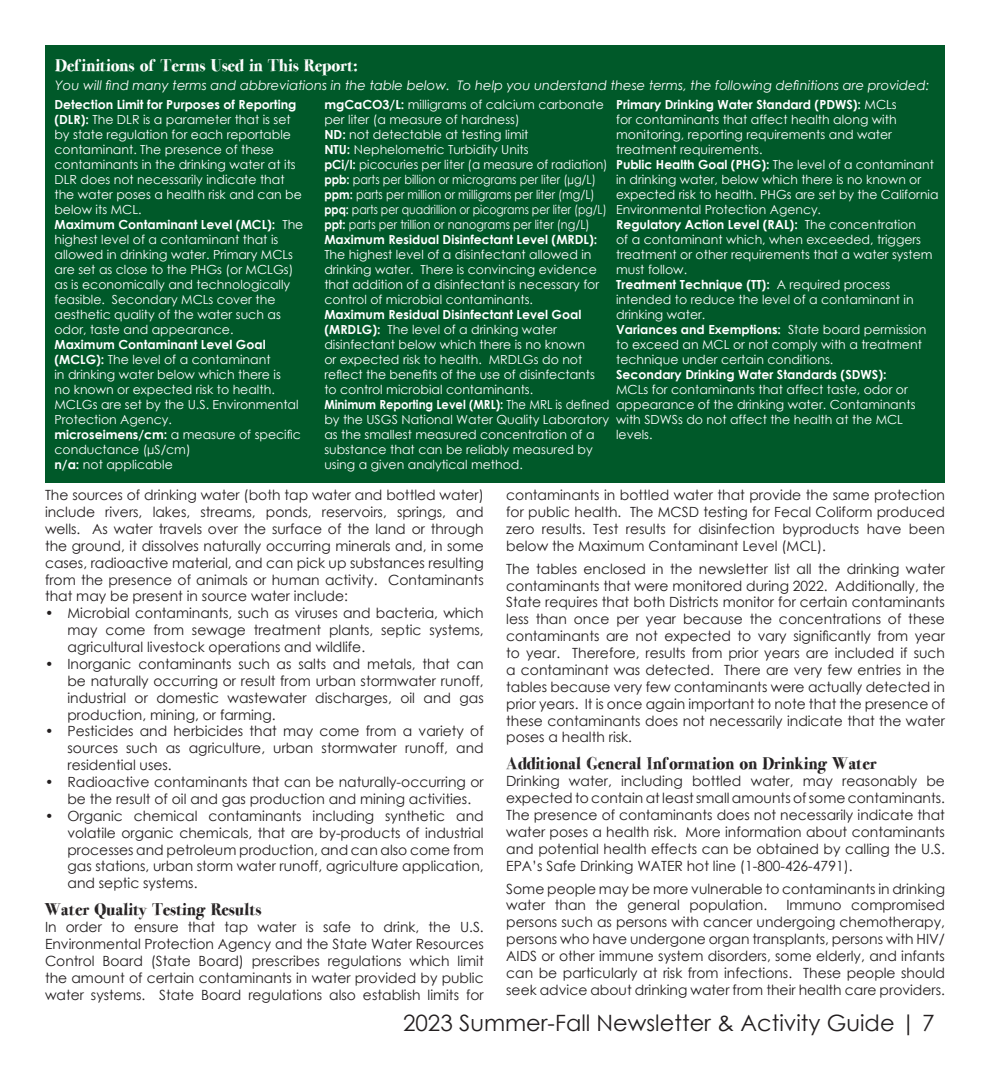
<style>
.page{position:relative;width:990px;height:1080px;background:#fff}
.page>*{position:absolute;margin:0;border:0;box-sizing:border-box;transform-origin:0 0}
.t1{font:22.5px "Century Gothic";color:#231f20}
.t2{font:17.5px "Moms Diner";color:#231f20}
.t3{font:17.5px "Moms Diner";color:#fff}
.t4{font:14px/16.9px "Century Gothic";color:#231f20;text-align:justify}
.t5{font:italic 13.12px "Century Gothic";color:#fff}
.t6{font:12.5px/15px "Century Gothic";color:#fff}
.t7{font:700 12.5px "Century Gothic";color:#fff}
.s1{font-weight:700}
</style>
<div class="page">
<div style="left:45px;top:45px;width:900px;height:438px;background:#005929"></div>
<p class="t3" style="left:55px;top:58px;width:303px">Definitions of Terms Used in This Report:</p>
<p class="t5" style="left:55px;top:76px;width:876px">You will find many terms and abbreviations in the table below. To help you understand these terms, the following definitions are provided:</p>
<p class="t6" style="left:54px;top:97px;width:249px"><span class="s1">Detection Limit for Purposes of Reporting (DLR):</span> The DLR is a parameter that is set by state regulation for each reportable contaminant. The presence of these contaminants in the drinking water at its DLR does not necessarily indicate that the water poses a health risk and can be below its MCL.</p>
<p class="t6" style="left:54px;top:217px;width:250px"><span class="s1">Maximum Contaminant Level (MCL):</span> The highest level of a contaminant that is allowed in drinking water. Primary MCLs are set as close to the PHGs (or MCLGs) as is economically and technologically feasible. Secondary MCLs cover the aesthetic quality of the water such as odor, taste and appearance.</p>
<p class="t6" style="left:54px;top:337px;width:246px"><span class="s1">Maximum Contaminant Level Goal (MCLG):</span> The level of a contaminant<br>in drinking water below which there is no known or expected risk to health.<br>MCLGs are set by the U.S. Environmental Protection Agency.</p>
<p class="t6" style="left:54px;top:427px;width:248px"><span class="s1">microseimens/cm:</span> a measure of specific conductance (µS/cm)</p>
<p class="t6" style="left:54px;top:457px;width:120px"><span class="s1">n/a:</span> not applicable</p>
<p class="t6" style="left:324px;top:97px;width:285px"><span class="s1">mgCaCO3/L:</span> milligrams of calcium carbonate per liter (a measure of hardness)<br><span class="s1">ND:</span> not detectable at testing limit<br><span class="s1">NTU:</span> Nephelometric Turbidity Units<br><span class="s1">pCi/l:</span> picocuries per liter (a measure of radiation) <span class="s1">ppb:</span> parts per billion or micrograms per liter (µg/L) <span class="s1">ppm:</span> parts per million or milligrams per liter (mg/L) <span class="s1">ppq:</span> parts per quadrillion or picograms per liter (pg/L) <span class="s1">ppt:</span> parts per trillion or nanograms per liter (ng/L)<br><span class="s1">Maximum Residual Disinfectant Level (MRDL):</span></p>
<p class="t6" style="left:324px;top:247px;width:276px">The highest level of a disinfectant allowed in drinking water. There is convincing evidence that addition of a disinfectant is necessary for control of microbial contaminants.</p>
<p class="t6" style="left:324px;top:307px;width:287px"><span class="s1">Maximum Residual Disinfectant Level Goal (MRDLG):</span> The level of a drinking water disinfectant below which there is no known<br>or expected risk to health. MRDLGs do not reflect the benefits of the use of disinfectants to control microbial contaminants.<br><span class="s1">Minimum Reporting Level (MRL):</span> The MRL is defined by the USGS National Water Quality Laboratory as the smallest measured concentration of a substance that can be reliably measured by using a given analytical method.</p>
<p class="t6" style="left:616px;top:97px;width:324px"><span class="s1">Primary Drinking Water Standard (PDWS):</span> MCLs<br>for contaminants that affect health along with monitoring, reporting requirements and water treatment requirements.<br><span class="s1">Public Health Goal (PHG):</span> The level of a contaminant in drinking water, below which there is no known or expected risk to health. PHGs are set by the California Environmental Protection Agency.<br><span class="s1">Regulatory Action Level (RAL):</span> The concentration<br>of a contaminant which, when exceeded, triggers treatment or other requirements that a water system must follow.<br><span class="s1">Treatment Technique (TT):</span> A required process intended to reduce the level of a contaminant in drinking water.<br><span class="s1">Variances and Exemptions:</span> State board permission to exceed an MCL or not comply with a treatment technique under certain conditions.</p>
<p class="t7" style="left:616px;top:365px;width:272px">Secondary Drinking Water Standards (SDWS):</p>
<p class="t6" style="left:616px;top:382px;width:301px">MCLs for contaminants that affect taste, odor or appearance of the drinking water. Contaminants with SDWSs do not affect the health at the MCL levels.</p>
<p class="t4" style="left:45px;top:486px;width:440px">The sources of drinking water (both tap water and bottled water) include rivers, lakes, streams, ponds, reservoirs, springs, and wells. As water travels over the surface of the land or through the ground, it dissolves naturally occurring minerals and, in some cases, radioactive material, and can pick up substances resulting from the presence of animals or human activity. Contaminants that may be present in source water include:</p>
<p class="t4" style="left:68px;top:605px;width:418px;text-indent:-22px">• Microbial contaminants, such as viruses and bacteria, which may come from sewage treatment plants, septic systems, agricultural livestock operations and wildlife.</p>
<p class="t4" style="left:68px;top:655px;width:418px;text-indent:-22px">• Inorganic contaminants such as salts and metals, that can be naturally occurring or result from urban stormwater runoff, industrial or domestic wastewater discharges, oil and gas production, mining, or farming.</p>
<p class="t4" style="left:68px;top:723px;width:418px;text-indent:-22px">• Pesticides and herbicides that may come from a variety of sources such as agriculture, urban stormwater runoff, and residential uses.</p>
<p class="t4" style="left:68px;top:773px;width:418px;text-indent:-22px">• Radioactive contaminants that can be naturally-occurring or be the result of oil and gas production and mining activities.</p>
<p class="t4" style="left:68px;top:807px;width:418px;text-indent:-22px">• Organic chemical contaminants including synthetic and volatile organic chemicals, that are by-products of industrial processes and petroleum production, and can also come from gas stations, urban storm water runoff, agriculture application, and septic systems.</p>
<p class="t2" style="left:45px;top:903px;width:218px">Water Quality Testing Results</p>
<p class="t4" style="left:45px;top:918px;width:440px">In order to ensure that tap water is safe to drink, the U.S.<br>Environmental Protection Agency and the State Water Resources Control Board (State Board) prescribes regulations which limit the amount of certain contaminants in water provided by public water systems. State Board regulations also establish limits for</p>
<p class="t4" style="left:506px;top:486px;width:440px">contaminants in bottled water that provide the same protection for public health. The MCSD testing for Fecal Coliform produced zero results. Test results for disinfection byproducts have been below the Maximum Contaminant Level (MCL).</p>
<p class="t4" style="left:506px;top:560px;width:440px">The tables enclosed in the newsletter list all the drinking water contaminants that were monitored during 2022. Additionally, the State requires that both Districts monitor for certain contaminants less than once per year because the concentrations of these contaminants are not expected to vary significantly from year to year. Therefore, results from prior years are included if such a contaminant was detected. There are very few entries in the tables because very few contaminants were actually detected in prior years. It is once again important to note that the presence of these contaminants does not necessarily indicate that the water poses a health risk.</p>
<p class="t2" style="left:506px;top:757px;width:372px">Additional General Information on Drinking Water</p>
<p class="t4" style="left:506px;top:773px;width:440px">Drinking water, including bottled water, may reasonably be expected to contain at least small amounts of some contaminants.<br>The presence of contaminants does not necessarily indicate that water poses a health risk. More information about contaminants and potential health effects can be obtained by calling the U.S.<br>EPA’s Safe Drinking WATER hot line (1-800-426-4791).</p>
<p class="t4" style="left:506px;top:880px;width:440px">Some people may be more vulnerable to contaminants in drinking water than the general population.</p>
<p class="t4" style="left:506px;top:897px;width:440px;text-indent:280px">Immuno compromised persons such as persons with cancer undergoing chemotherapy, persons who have undergone organ transplants, persons with HIV/ AIDS or other immune system disorders, some elderly, and infants can be particularly at risk from infections. These people should seek advice about drinking water from their health care providers.</p>
<p class="t1" style="left:403px;top:1007px;width:533px">2023 Summer-Fall Newsletter &amp; Activity Guide | 7</p>
</div>
